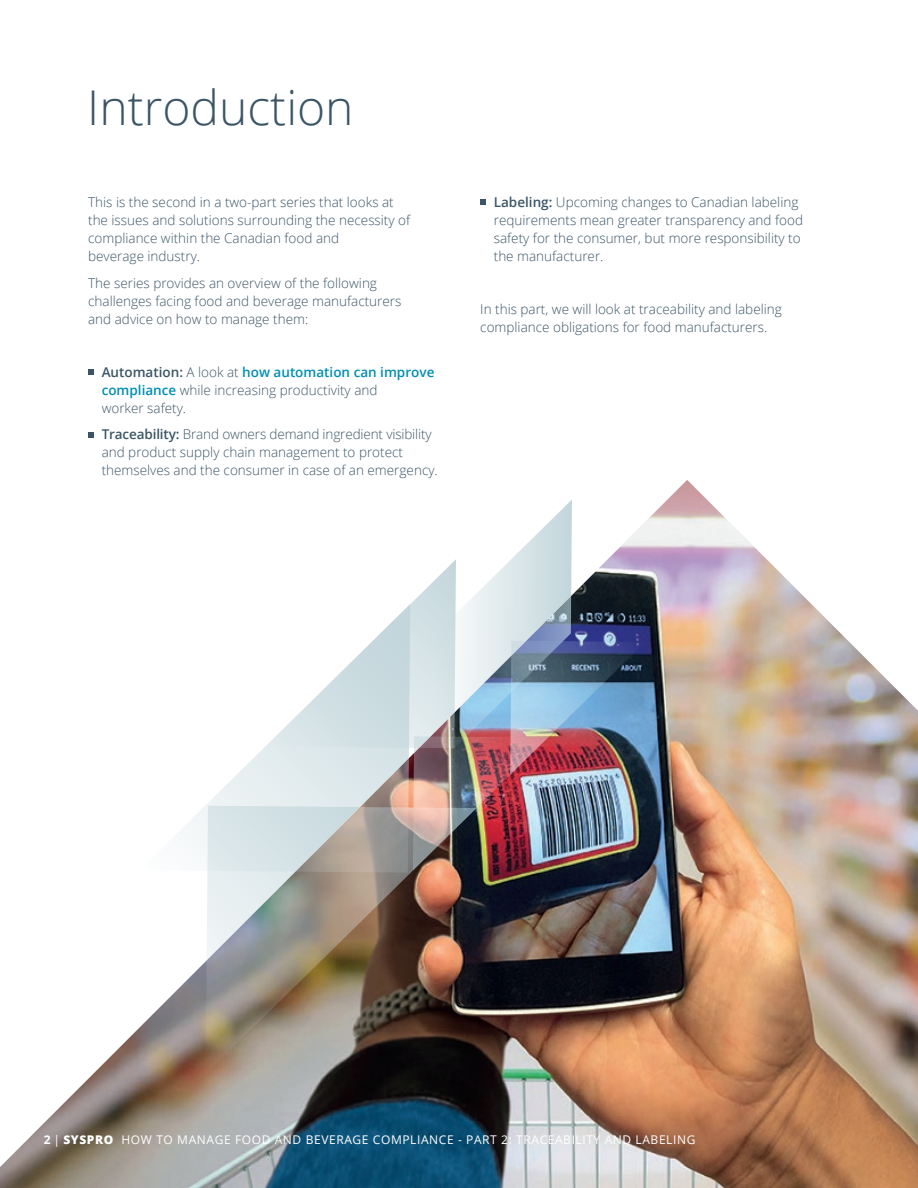
<style>
.page{position:relative;width:918px;height:1188px;background:#fff}
.page>*{position:absolute;margin:0;border:0;box-sizing:border-box;transform-origin:0 0}
.t1{font:300 48px "Open Sans";color:#3b5566}
.t2{font:300 13.5px/18px "Open Sans";color:#3b5566}
.t3{font:12px "Open Sans";letter-spacing:.05em;color:#fff}
.s1{font-weight:600}
.s2{font-weight:600;color:#008fb3}
.s3{font-weight:700}
.s4{font-weight:800}
</style>
<div class="page">
<img style="left:0;top:480px;width:918px;height:708px">
<svg style="left:88px;top:369px;width:5px;height:5px"></svg>
<svg style="left:88px;top:432px;width:5px;height:5px"></svg>
<svg style="left:480px;top:200px;width:5px;height:5px"></svg>
<img style="left:265px;top:500px;width:380px;height:370px">
<img style="left:206px;top:806px;width:271px;height:268px">
<svg style="left:139px;top:604px;width:271px;height:269px"></svg>
<h1 class="t1" style="left:87px;top:74px;width:268px">Introduction</h1>
<p class="t2" style="left:88px;top:193px;width:324px">This is the second in a two-part series that looks at the issues and solutions surrounding the necessity of compliance within the Canadian food and<br>beverage industry.</p>
<p class="t2" style="left:88px;top:273px;width:315px">The series provides an overview of the following challenges facing food and beverage manufacturers and advice on how to manage them:</p>
<p class="t2" style="left:102px;top:362px;width:334px;text-indent:-14px">• <span class="s1">Automation:</span> A look at <span class="s2">how automation can improve compliance</span> while increasing productivity and<br>worker safety.</p>
<p class="t2" style="left:102px;top:425px;width:338px;text-indent:-14px">• <span class="s1">Traceability:</span> Brand owners demand ingredient visibility and product supply chain management to protect themselves and the consumer in case of an emergency.</p>
<p class="t2" style="left:494px;top:193px;width:311px;text-indent:-14px">• <span class="s1">Labeling:</span> Upcoming changes to Canadian labeling requirements mean greater transparency and food safety for the consumer, but more responsibility to the manufacturer.</p>
<p class="t2" style="left:480px;top:300px;width:303px">In this part, we will look at traceability and labeling compliance obligations for food manufacturers.</p>
<p class="t3" style="left:44px;top:1131px;width:653px"><span class="s3">2</span> | <span class="s4">SYSPRO</span> HOW TO MANAGE FOOD AND BEVERAGE COMPLIANCE - PART 2: TRACEABILITY AND LABELING</p>
</div>
